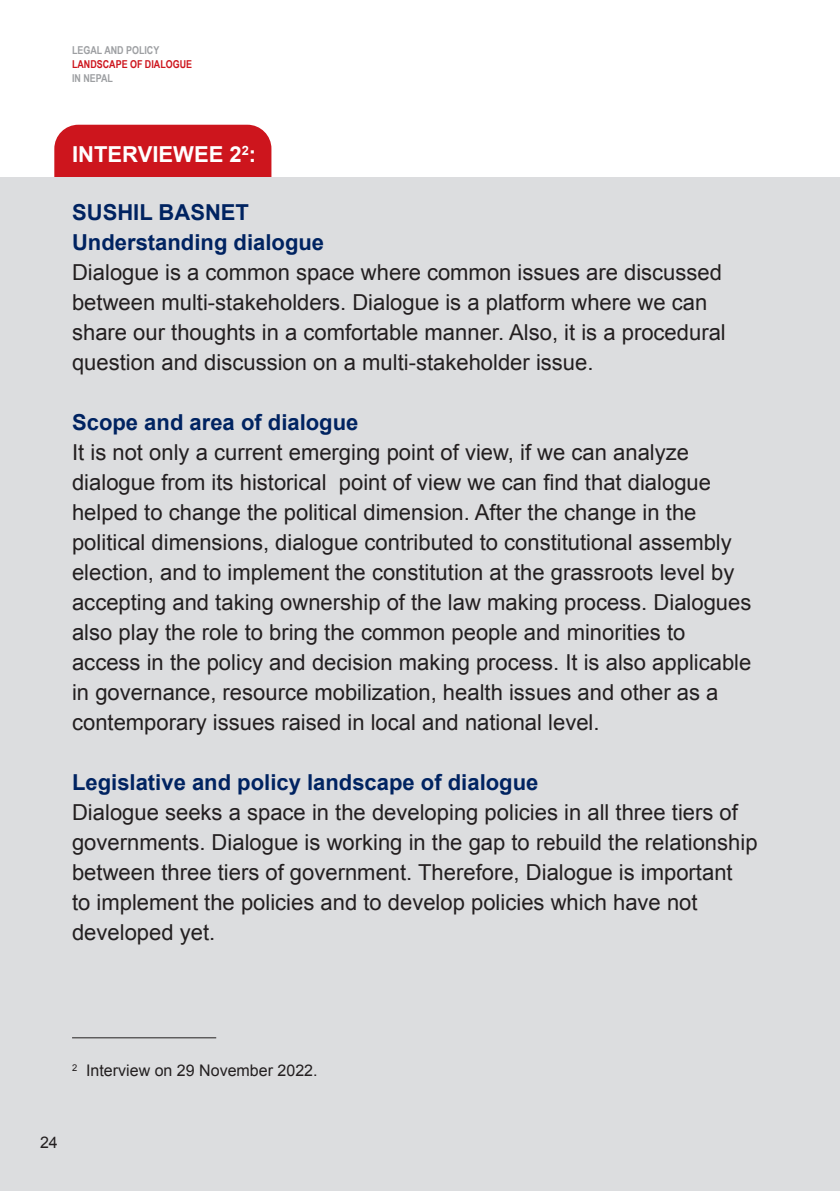
<style>
.page{position:relative;width:840px;height:1191px;background:#fff}
.page>*{position:absolute;margin:0;border:0;box-sizing:border-box;transform-origin:0 0}
.t1{font:22px/30px "Arial";color:#231f20}
.Heading_2{font:700 22px "Arial";color:#002361}
.Heading_2-2{font:700 22px "Arial";color:#fff}
.t2{font:16px "Arial";color:#231f20}
.t3{font:700 10.8px "Arial Narrow";color:#9d9fa2}
.t4{font:700 10.8px "Arial Narrow";color:#cd151d}
</style>
<div class="page">
<div style="left:54px;top:125px;width:217px;height:81px;background:#cd151d;border-radius:24px"></div>
<div style="left:0;top:177px;width:839px;height:1014px;background:#dcdddf"></div>
<hr style="left:72px;top:1037px;width:144px;height:1px;background:#231f20">
<p class="t3" style="left:72px;top:42px;width:89px">LEGAL AND POLICY</p>
<p class="t4" style="left:72px;top:56px;width:121px">LANDSCAPE OF DIALOGUE</p>
<p class="t3" style="left:72px;top:70px;width:42px">IN NEPAL</p>
<p class="Heading_2-2" style="left:72px;top:140px;width:185px">INTERVIEWEE 2<sup>2</sup>:</p>
<p class="Heading_2" style="left:72px;top:198px;width:178px">SUSHIL BASNET</p>
<p class="Heading_2" style="left:72px;top:228px;width:253px">Understanding dialogue</p>
<p class="t1" style="left:72px;top:258px;width:655px">Dialogue is a common space where common issues are discussed between multi-stakeholders. Dialogue is a platform where we can share our thoughts in a comfortable manner. Also, it is a procedural question and discussion on a multi-stakeholder issue.</p>
<p class="Heading_2" style="left:72px;top:408px;width:288px">Scope and area of dialogue</p>
<p class="t1" style="left:72px;top:438px;width:680px">It is not only a current emerging point of view, if we can analyze dialogue from its historical point of view we can find that dialogue helped to change the political dimension. After the change in the political dimensions, dialogue contributed to constitutional assembly election, and to implement the constitution at the grassroots level by accepting and taking ownership of the law making process. Dialogues also play the role to bring the common people and minorities to access in the policy and decision making process. It is also applicable in governance, resource mobilization, health issues and other as a contemporary issues raised in local and national level.</p>
<p class="Heading_2" style="left:72px;top:768px;width:467px">Legislative and policy landscape of dialogue</p>
<p class="t1" style="left:72px;top:798px;width:686px">Dialogue seeks a space in the developing policies in all three tiers of governments. Dialogue is working in the gap to rebuild the relationship between three tiers of government. Therefore, Dialogue is important<br>to implement the policies and to develop policies which have not developed yet.</p>
<p class="t2" style="left:72px;top:1060px;width:247px"><sup>2</sup> Interview on 29 November 2022.</p>
<p class="t2" style="left:40px;top:1132px;width:19px">24</p>
</div>
